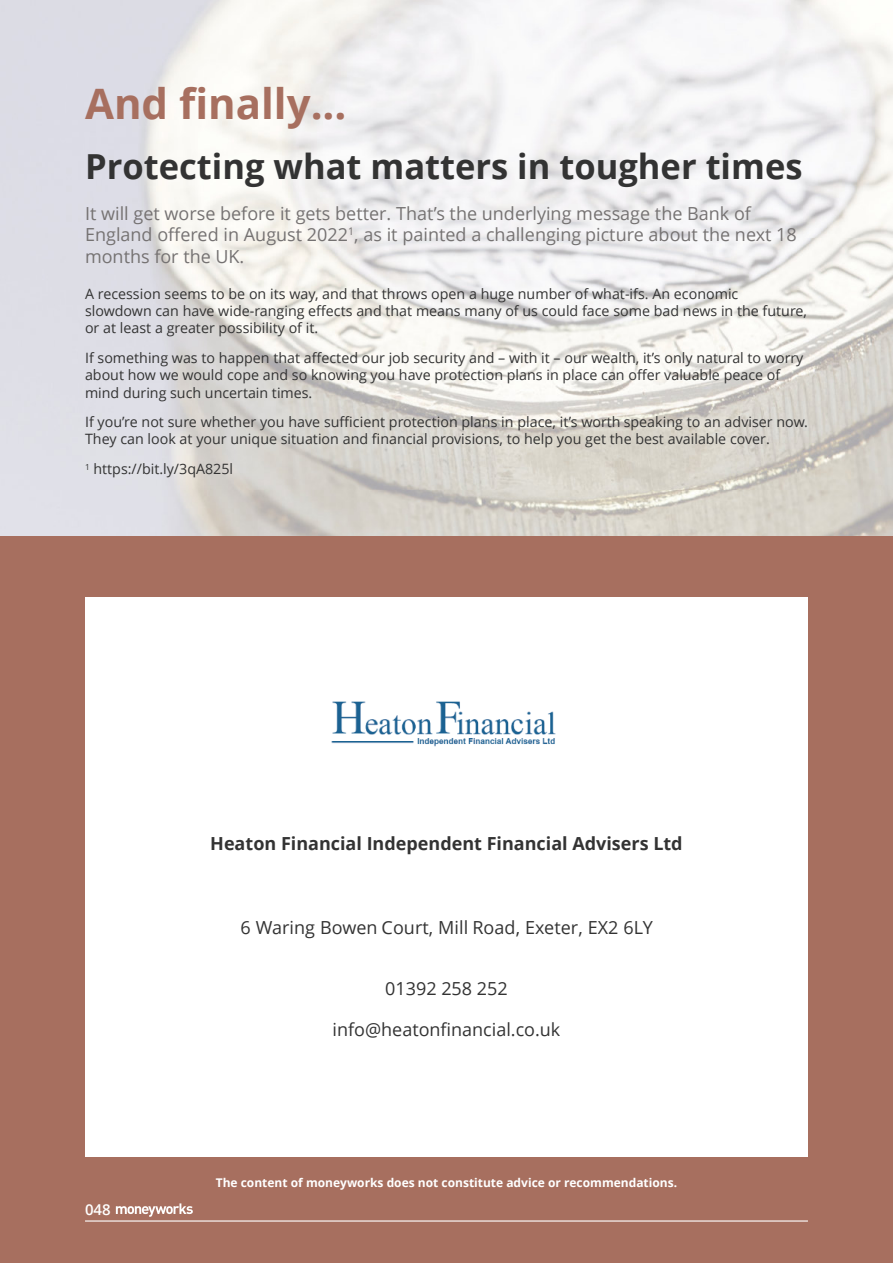
<style>
.page{position:relative;width:893px;height:1263px;background:#fff}
.page>*{position:absolute;margin:0;border:0;box-sizing:border-box;transform-origin:0 0}
.t1{font:700 42px "Open Sans";color:#a76f5f}
.t2{font:700 34.5px "Open Sans";color:#333}
.t3{font:18px/21.6px "Open Sans";color:#757272}
.t4{font:18px "Open Sans";color:#333}
.t5{font:700 18px "Open Sans";color:#333}
.t6{font:600 15px "Open Sans";color:#fff}
.t7{font:14.25px/17.1px "Open Sans";color:#333}
.t8{font:700 12px "Open Sans";color:#fff}
</style>
<div class="page">
<img style="left:0;top:0;width:893px;height:536px">
<div style="left:0;top:536px;width:893px;height:727px;background:#a76f5f"></div>
<hr style="left:85px;top:1220px;width:723px;height:1px;background:#fff">
<div style="left:85px;top:597px;width:723px;height:560px;background:#fff"></div>
<img style="left:331px;top:701px;width:225px;height:46px">
<svg style="left:116px;top:1203px;width:77px;height:14px"></svg>
<h1 class="t1" style="left:85px;top:87px;width:263px">And finally...</h1>
<h2 class="t2" style="left:85px;top:153px;width:719px">Protecting what matters in tougher times</h2>
<p class="t3" style="left:85px;top:204px;width:713px">It will get worse before it gets better. That’s the underlying message the Bank of<br>England offered in August 2022<sup>1</sup>, as it painted a challenging picture about the next 18 months for the UK.</p>
<p class="t7" style="left:85px;top:287px;width:723px">A recession seems to be on its way, and that throws open a huge number of what-ifs. An economic slowdown can have wide-ranging effects and that means many of us could face some bad news in the future, or at least a greater possibility of it.</p>
<p class="t7" style="left:85px;top:351px;width:720px">If something was to happen that affected our job security and – with it – our wealth, it’s only natural to worry about how we would cope and so knowing you have protection plans in place can offer valuable peace of mind during such uncertain times.</p>
<p class="t7" style="left:85px;top:415px;width:724px">If you’re not sure whether you have sufficient protection plans in place, it’s worth speaking to an adviser now.<br>They can look at your unique situation and financial provisions, to help you get the best available cover.</p>
<p class="t7" style="left:85px;top:462px;width:150px"><sup>1</sup> https://bit.ly/3qA825l</p>
<p class="t5" style="left:210px;top:836px;width:474px">Heaton Financial Independent Financial Advisers Ltd</p>
<p class="t4" style="left:240px;top:920px;width:414px">6 Waring Bowen Court, Mill Road, Exeter, EX2 6LY</p>
<p class="t4" style="left:385px;top:981px;width:124px">01392 258 252</p>
<p class="t4" style="left:333px;top:1023px;width:229px">info@heatonfinancial.co.uk</p>
<p class="t6" style="left:85px;top:1204px;width:27px">048</p>
<p class="t8" style="left:216px;top:1177px;width:463px">The content of moneyworks does not constitute advice or recommendations.</p>
</div>
